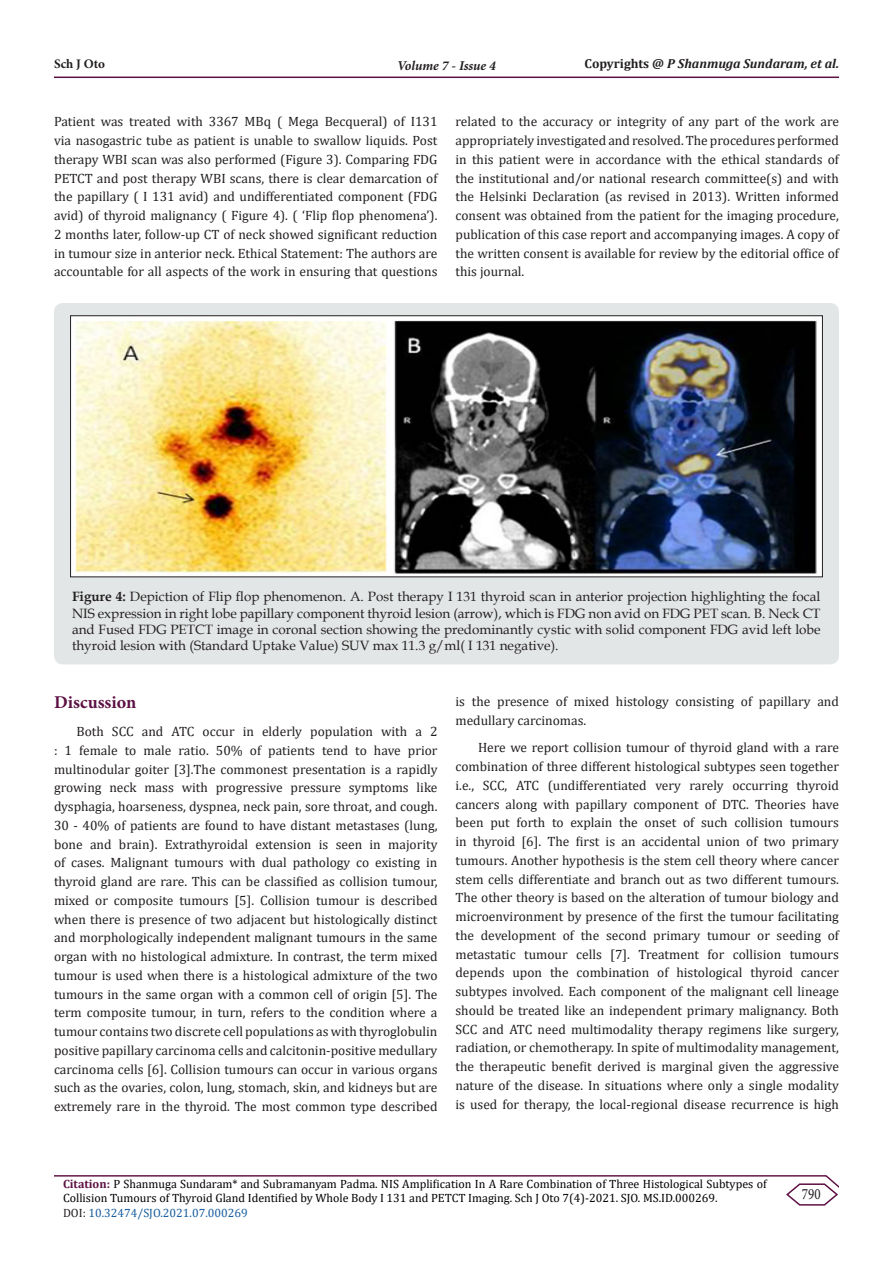
<style>
.page{position:relative;width:893px;height:1263px;background:#fff}
.page>*{position:absolute;margin:0;border:0;box-sizing:border-box;transform-origin:0 0}
.t1{font:700 18px "Minion Pro";color:#5c1043}
.t2{font:15.75px "Minion Pro";color:#231f20;scale:.83 1}
.t3{font:13.5px/18.8px "Cambria";color:#231f20;text-align:justify}
.t4{font:13.5px/16.2px "Book Antiqua";color:#231f20;text-align:justify}
.t5{font:italic 700 13.5px "Minion Pro";letter-spacing:-.005em;color:#231f20}
.t6{font:italic 700 13.05px "Cambria";color:#231f20}
.t7{font:700 13.05px "Minion Pro";color:#231f20}
.t8{font:12px/14.4px "Cambria";color:#000}
.s1{font-style:normal}
.s2{font-weight:700}
.s3{font-weight:700;color:#5c1043}
.s4{color:#231f20}
.s5{color:#175d9e}
</style>
<div class="page">
<hr style="left:54px;top:1175px;width:772px;height:1px;background:#5c1043">
<hr style="left:54px;top:77px;width:785px;height:1px;background:#5c1043">
<svg style="left:785px;top:1175px;width:54px;height:31px"></svg>
<div style="left:54px;top:303px;width:785px;height:361px;background:#e3e6e6;border-radius:9px"></div>
<img style="left:72px;top:318px;width:749px;height:257px">
<p class="t7" style="left:54px;top:55px;width:53px">Sch J Oto</p>
<p class="t5" style="left:397px;top:56px;width:100px">Volume 7 - Issue 4</p>
<p class="t6" style="left:585px;top:54px;width:256px"><span class="s1">Copyrights @</span> P Shanmuga Sundaram, et al.</p>
<p class="t3" style="left:54px;top:112px;width:385px">Patient was treated with 3367 MBq ( Mega Becqueral) of I131 via nasogastric tube as patient is unable to swallow liquids. Post therapy WBI scan was also performed (Figure 3). Comparing FDG PETCT and post therapy WBI scans, there is clear demarcation of the papillary ( I 131 avid) and undifferentiated component (FDG avid) of thyroid malignancy ( Figure 4). ( ‘Flip flop phenomena’).<br>2 months later, follow-up CT of neck showed significant reduction in tumour size in anterior neck. Ethical Statement: The authors are accountable for all aspects of the work in ensuring that questions</p>
<p class="t3" style="left:455px;top:112px;width:385px">related to the accuracy or integrity of any part of the work are appropriately investigated and resolved. The procedures performed in this patient were in accordance with the ethical standards of the institutional and/or national research committee(s) and with the Helsinki Declaration (as revised in 2013). Written informed consent was obtained from the patient for the imaging procedure, publication of this case report and accompanying images. A copy of the written consent is available for review by the editorial office of this journal.</p>
<p class="t4" style="left:72px;top:588px;width:750px"><span class="s2">Figure 4:</span> Depiction of Flip flop phenomenon. A. Post therapy I 131 thyroid scan in anterior projection highlighting the focal NIS expression in right lobe papillary component thyroid lesion (arrow), which is FDG non avid on FDG PET scan. B. Neck CT and Fused FDG PETCT image in coronal section showing the predominantly cystic with solid component FDG avid left lobe thyroid lesion with (Standard Uptake Value) SUV max 11.3 g/ml( I 131 negative).</p>
<p class="t1" style="left:54px;top:690px;width:84px">Discussion</p>
<p class="t3" style="left:54px;top:722px;width:385px;text-indent:22px">Both SCC and ATC occur in elderly population with a 2 : 1 female to male ratio. 50% of patients tend to have prior multinodular goiter [3].The commonest presentation is a rapidly growing neck mass with progressive pressure symptoms like dysphagia, hoarseness, dyspnea, neck pain, sore throat, and cough.<br>30 - 40% of patients are found to have distant metastases (lung, bone and brain). Extrathyroidal extension is seen in majority of cases. Malignant tumours with dual pathology co existing in thyroid gland are rare. This can be classified as collision tumour, mixed or composite tumours [5]. Collision tumour is described when there is presence of two adjacent but histologically distinct and morphologically independent malignant tumours in the same organ with no histological admixture. In contrast, the term mixed tumour is used when there is a histological admixture of the two tumours in the same organ with a common cell of origin [5]. The term composite tumour, in turn, refers to the condition where a tumour contains two discrete cell populations as with thyroglobulin positive papillary carcinoma cells and calcitonin-positive medullary carcinoma cells [6]. Collision tumours can occur in various organs such as the ovaries, colon, lung, stomach, skin, and kidneys but are extremely rare in the thyroid. The most common type described</p>
<p class="t3" style="left:455px;top:692px;width:385px">is the presence of mixed histology consisting of papillary and medullary carcinomas.</p>
<p class="t3" style="left:455px;top:738px;width:385px;text-indent:22px">Here we report collision tumour of thyroid gland with a rare combination of three different histological subtypes seen together i.e., SCC, ATC (undifferentiated very rarely occurring thyroid cancers along with papillary component of DTC. Theories have been put forth to explain the onset of such collision tumours in thyroid [6]. The first is an accidental union of two primary tumours. Another hypothesis is the stem cell theory where cancer stem cells differentiate and branch out as two different tumours.<br>The other theory is based on the alteration of tumour biology and microenvironment by presence of the first the tumour facilitating the development of the second primary tumour or seeding of metastatic tumour cells [7]. Treatment for collision tumours depends upon the combination of histological thyroid cancer subtypes involved. Each component of the malignant cell lineage should be treated like an independent primary malignancy. Both SCC and ATC need multimodality therapy regimens like surgery, radiation, or chemotherapy. In spite of multimodality management, the therapeutic benefit derived is marginal given the aggressive nature of the disease. In situations where only a single modality is used for therapy, the local-regional disease recurrence is high</p>
<p class="t8" style="left:63px;top:1176px;width:705px"><span class="s3">Citation:</span> P Shanmuga Sundaram* and Subramanyam Padma. NIS Amplification In A Rare Combination of Three Histological Subtypes of<br>Collision Tumours of Thyroid Gland Identified by Whole Body I 131 and PETCT Imaging. Sch J Oto 7(4)-2021. SJO. MS.ID.000269.<br><span class="s4">DOI:</span> <span class="s5">10.32474/SJO.2021.07.000269</span></p>
<p class="t2" style="left:802px;top:1184px;width:24px">790</p>
</div>
